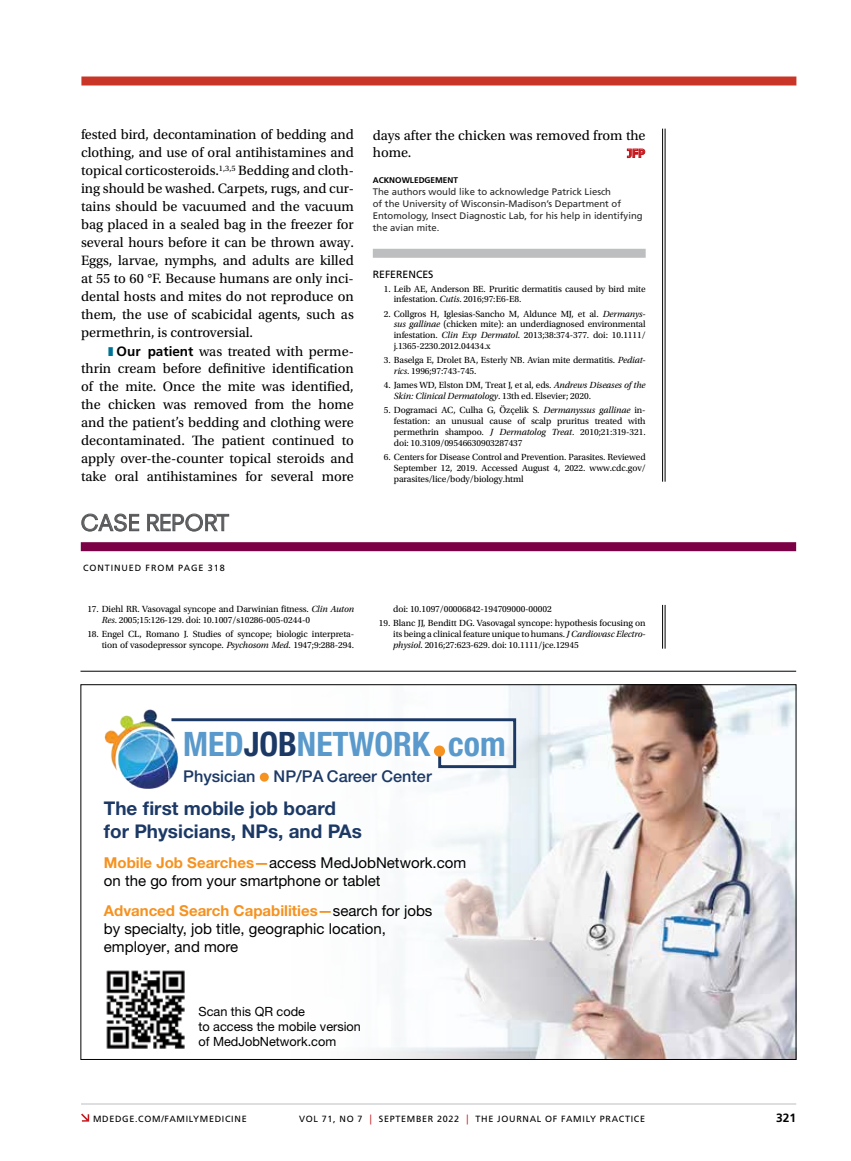
<style>
.page{position:relative;width:851px;height:1161px;background:#fff}
.page>*{position:absolute;margin:0;border:0;box-sizing:border-box;transform-origin:0 0}
.t1{font:700 condensed 33.75px "Helvetica Neue LT Std";color:#5a99cb}
.t2{font:21.75px "Neuzeit SLT Std";color:#58595b}
.t3{font:700 18.9px/23px "Helvetica Neue LT Std";color:#1c3966}
.t4{font:500 16.2px "Helvetica Neue LT Std";color:#1c3966}
.t5{font:15px/18px "Helvetica Neue LT Std";color:#000}
.t6{font:14.25px/18px "Utopia Std";color:#000;text-align:justify}
.t7{font:12.75px/15.3px "Helvetica Neue LT Std";color:#000}
.t8{font:700 12px "Frutiger LT Std";color:#000}
.t9{font:11.25px "Neuzeit SLT Std Book Heavy SC800";color:#c4161c}
.t10{font:10.5px "Frutiger LT Std";color:#000}
.t11{font:9.45px/12px "Frutiger LT Std";color:#292829}
.t12{font:9.3px/10.8px "Utopia Std";letter-spacing:-.01em;color:#000}
.t13{font:9px "Frutiger LT Std";letter-spacing:.075em;color:#000}
.t14{font:9px "Frutiger LT Std";letter-spacing:.1em;color:#000}
.t15{font:700 8.25px "Frutiger LT Std";color:#000}
.s1{color:#007296}
.s2{font-family:"Frutiger LT Std";font-weight:700;font-size:13.5px}
.s3{font-style:italic}
.s4{color:#1c3966}
.s5{font-weight:700;color:#f59220}
.s6{font-size:9.9px;color:#c4161c}
</style>
<div class="page">
<div style="left:81px;top:77px;width:715px;height:9px;background:#c93627"></div>
<svg style="left:81px;top:1114px;width:8px;height:8px"></svg>
<hr style="left:81px;top:1104px;width:715px;height:1px;background:#bcbec0">
<hr style="left:664px;top:129px;width:1px;height:353px;background:#000">
<hr style="left:662px;top:129px;width:1px;height:353px;background:#000">
<div style="left:373px;top:249px;width:272px;height:9px;background:#bcbec0"></div>
<svg style="left:626px;top:148px;width:19px;height:10px"></svg>
<div style="left:81px;top:542px;width:715px;height:9px;background:#7b0046"></div>
<hr style="left:664px;top:605px;width:1px;height:44px;background:#000">
<hr style="left:662px;top:605px;width:1px;height:44px;background:#000">
<img style="left:374px;top:686px;width:420px;height:372px">
<div style="left:81px;top:685px;width:594px;height:263px;background:#fff;opacity:.5"></div>
<img style="left:104px;top:709px;width:74px;height:80px">
<div style="left:260px;top:773px;width:9px;height:9px;background:#f59220;border-radius:50%"></div>
<svg style="left:168px;top:717px;width:349px;height:53px"></svg>
<div style="left:434px;top:746px;width:11px;height:11px;background:#f59220;border-radius:50%"></div>
<img style="left:106px;top:970px;width:79px;height:79px">
<hr style="left:80px;top:671px;width:716px;height:1px;background:#000">
<svg style="left:81px;top:513px;width:58px;height:19px"></svg>
<svg style="left:147px;top:513px;width:82px;height:19px"></svg>
<p class="t6" style="left:81px;top:126px;width:274px">fested bird, decontamination of bedding and clothing, and use of oral antihistamines and topical corticosteroids.<sup>1,3,5</sup> Bedding and cloth&shy;ing should be washed. Carpets, rugs, and cur&shy;tains should be vacuumed and the vacuum bag placed in a sealed bag in the freezer for several hours before it can be thrown away.<br>Eggs, larvae, nymphs, and adults are killed at 55 to 60 °F. Because humans are only inci&shy;dental hosts and mites do not reproduce on them, the use of scabicidal agents, such as permethrin, is controversial.</p>
<p class="t6" style="left:81px;top:342px;width:274px;text-indent:27px"><span class="s1">❚</span> <span class="s2">Our patient</span> was treated with perme&shy;thrin cream before definitive identification of the mite. Once the mite was identified, the chicken was removed from the home and the patient’s bedding and clothing were decontaminated. The patient continued to apply over-the-counter topical steroids and take oral antihistamines for several more</p>
<h2 class="t2" style="left:80px;top:509px;width:150px">CASE REPORT</h2>
<p class="t14" style="left:83px;top:562px;width:143px">CONTINUED FROM PAGE 318</p>
<p class="t12" style="left:102px;top:603px;width:254px;text-indent:-14px">17. Diehl RR. Vasovagal syncope and Darwinian fitness. <span class="s3">Clin Auton<br>Res</span>. 2005;15:126-129. doi: 10.1007/s10286-005-0244-0</p>
<p class="t12" style="left:87px;top:628px;width:268px;text-align:right">18. Engel CL, Romano J. Studies of syncope; biologic interpreta&shy;tion of vasodepressor syncope. <span class="s3">Psychosom Med</span>. 1947;9:288-294.</p>
<h3 class="t6" style="left:373px;top:126px;width:274px">days after the chicken was removed from the home.</h3>
<p class="t9" style="left:627px;top:146px;width:19px">JFP</p>
<p class="t15" style="left:373px;top:175px;width:87px">ACKNOWLEDGEMENT</p>
<p class="t11" style="left:373px;top:185px;width:271px">The authors would like to acknowledge Patrick Liesch<br>of the University of Wisconsin-Madison’s Department of Entomology, Insect Diagnostic Lab, for his help in identifying the avian mite.</p>
<p class="t10" style="left:373px;top:268px;width:62px">REFERENCES</p>
<p class="t12" style="left:394px;top:283px;width:253px;text-indent:-10px">1. Leib AE, Anderson BE. Pruritic dermatitis caused by bird mite infestation. <span class="s3">Cutis</span>. 2016;97:E6-E8.</p>
<p class="t12" style="left:394px;top:308px;width:253px;text-align:justify;text-indent:-10px">2. Collgros H, Iglesias-Sancho M, Aldunce MJ, et al. <span class="s3">Dermanys&shy;sus gallinae</span> (chicken mite): an underdiagnosed environmental infestation. <span class="s3">Clin Exp Dermatol</span>. 2013;38:374-377. doi: 10.1111/ j.1365-2230.2012.04434.x</p>
<p class="t12" style="left:394px;top:355px;width:253px;text-indent:-10px">3. Baselga E, Drolet BA, Esterly NB. Avian mite dermatitis. <span class="s3">Pediat&shy;rics</span>. 1996;97:743-745.</p>
<p class="t12" style="left:394px;top:380px;width:253px;text-indent:-10px">4. James WD, Elston DM, Treat J, et al, eds. <span class="s3">Andrews Diseases of the<br>Skin: Clinical Dermatology</span>. 13th ed. Elsevier; 2020.</p>
<p class="t12" style="left:394px;top:405px;width:253px;text-align:justify;text-indent:-10px">5. Dogramaci AC, Culha G, Özçelik S. <span class="s3">Dermanyssus gallinae</span> in&shy;festation: an unusual cause of scalp pruritus treated with permethrin shampoo<span class="s3">. J Dermatolog Treat</span>. 2010;21:319-321. doi: 10.3109/09546630903287437</p>
<p class="t12" style="left:394px;top:452px;width:253px;text-align:justify;text-indent:-10px">6. Centers for Disease Control and Prevention. Parasites. Reviewed September 12, 2019. Accessed August 4, 2022. www.cdc.gov/ parasites/lice/body/biology.html</p>
<p class="t12" style="left:393px;top:603px;width:160px">doi: 10.1097/00006842-194709000-00002</p>
<p class="t12" style="left:393px;top:618px;width:254px;text-align:justify;text-indent:-14px">19. Blanc JJ, Benditt DG. Vasovagal syncope: hypothesis focusing on its being a clinical feature unique to humans. <span class="s3">J Cardiovasc Electro&shy;physiol</span>. 2016;27:623-629. doi: 10.1111/jce.12945</p>
<h1 class="t1" style="left:183px;top:724px;width:324px">MED<span class="s4">JOB</span>NETWORK com</h1>
<h3 class="t4" style="left:183px;top:766px;width:250px">Physician NP/PA Career Center</h3>
<h3 class="t3" style="left:104px;top:796px;width:259px">The first mobile job board for Physicians, NPs, and PAs</h3>
<h3 class="t5" style="left:104px;top:853px;width:364px"><span class="s5">Mobile Job Searches—</span>access MedJobNetwork.com on the go from your smartphone or tablet</h3>
<h3 class="t5" style="left:104px;top:901px;width:330px"><span class="s5">Advanced Search Capabilities—</span>search for jobs by specialty, job title, geographic location, employer, and more</h3>
<h3 class="t7" style="left:198px;top:1003px;width:164px">Scan this QR code<br>to access the mobile version of MedJobNetwork.com</h3>
<p class="t13" style="left:93px;top:1113px;width:155px">MDEDGE.COM/FAMILYMEDICINE</p>
<p class="t13" style="left:299px;top:1113px;width:347px">VOL 71, NO 7 <span class="s6">|</span> SEPTEMBER 2022 <span class="s6">|</span> THE JOURNAL OF FAMILY PRACTICE</p>
<p class="t8" style="left:776px;top:1111px;width:22px">321</p>
</div>
